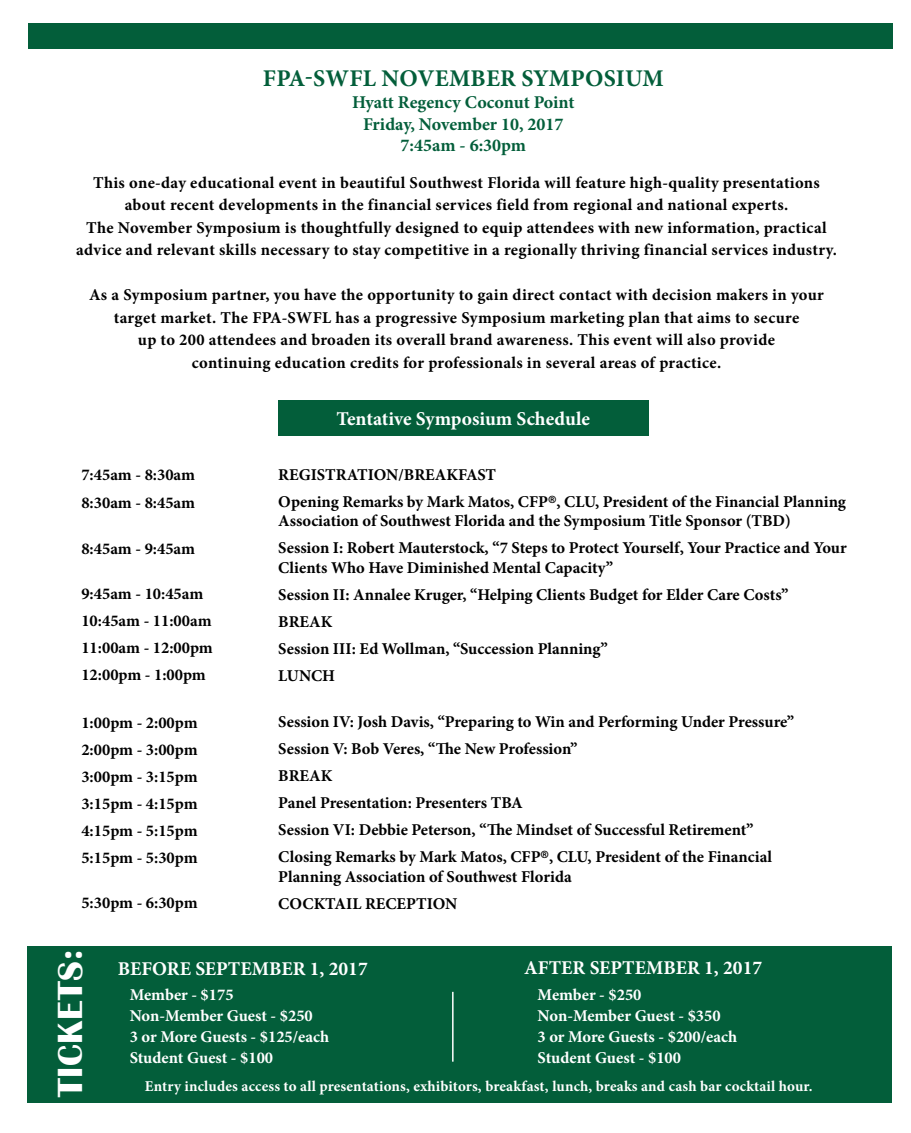
<style>
.page{position:relative;width:911px;height:1133px;background:#fff}
.page>*{position:absolute;margin:0;border:0;box-sizing:border-box;transform-origin:0 0}
.t1{font:700 36px "Britannic";letter-spacing:.02em;color:#fff}
.t2{font:700 24px "Minion Pro";letter-spacing:.01em;color:#035e3a}
.t3{font:700 19.5px "Minion Pro";color:#fff}
.t4{font:700 18px/21.6px "Minion Pro";color:#035e3a;text-align:center}
.t5{font:700 16.5px/27px "Minion Pro";letter-spacing:.005em;color:#000}
.t6{font:700 16.5px/21px "Minion Pro";letter-spacing:-.005em;color:#fff}
.t7{font:700 15px "Minion Pro";letter-spacing:.01em;color:#fff}
.s1{font-family:"Myriad"}
</style>
<div class="page">
<div style="left:28px;top:945px;width:864px;height:157px;background:#035e3a"></div>
<hr style="left:452px;top:991px;width:2px;height:70px;background:#fff">
<div style="left:278px;top:400px;width:370px;height:35px;background:#035e3a"></div>
<div style="left:28px;top:23px;width:864px;height:26px;background:#035e3a"></div>
<h2 class="t2" style="left:263px;top:62px;width:402px">FPA-SWFL NOVEMBER SYMPOSIUM</h2>
<p class="t4" style="left:352px;top:91px;width:224px">Hyatt Regency Coconut Point<br>Friday, November 10, 2017<br>7:45am - 6:30pm</p>
<p class="t5" style="left:76px;top:171px;width:762px;line-height:22.5px;text-align:center">This one-day educational event in beautiful Southwest Florida will feature high-quality presentations about recent developments in the financial services field from regional and national experts.<br>The November Symposium is thoughtfully designed to equip attendees with new information, practical advice and relevant skills necessary to stay competitive in a regionally thriving financial services industry.</p>
<p class="t5" style="left:89px;top:283px;width:736px;line-height:22.5px;text-align:center">As a Symposium partner, you have the opportunity to gain direct contact with decision makers in your target market. The FPA-SWFL has a progressive Symposium marketing plan that aims to secure<br>up to 200 attendees and broaden its overall brand awareness. This event will also provide<br>continuing education credits for professionals in several areas of practice.</p>
<p class="t5" style="left:81px;top:461px;width:115px">7:45am - 8:30am<br>8:30am - 8:45am</p>
<p class="t5" style="left:81px;top:535px;width:115px">8:45am - 9:45am</p>
<p class="t5" style="left:81px;top:580px;width:133px">9:45am - 10:45am<br>10:45am - 11:00am<br>11:00am - 12:00pm<br>12:00pm - 1:00pm</p>
<p class="t5" style="left:81px;top:708px;width:118px;text-align:justify">1:00pm - 2:00pm 2:00pm - 3:00pm 3:00pm - 3:15pm 3:15pm - 4:15pm 4:15pm - 5:15pm 5:15pm - 5:30pm</p>
<p class="t5" style="left:81px;top:888px;width:118px">5:30pm - 6:30pm</p>
<p class="t3" style="left:337px;top:405px;width:255px">Tentative Symposium Schedule</p>
<p class="t5" style="left:278px;top:461px;width:569px">REGISTRATION/BREAKFAST<br>Opening Remarks by Mark Matos, CFP<span class="s1">®</span>, CLU, President of the Financial Planning</p>
<p class="t5" style="left:278px;top:507px;width:570px">Association of Southwest Florida and the Symposium Title Sponsor (TBD)<br>Session I: Robert Mauterstock, “7 Steps to Protect Yourself, Your Practice and Your</p>
<p class="t5" style="left:278px;top:554px;width:512px">Clients Who Have Diminished Mental Capacity”<br>Session II: Annalee Kruger, “Helping Clients Budget for Elder Care Costs” BREAK<br>Session III: Ed Wollman, “Succession Planning”<br>LUNCH</p>
<p class="t5" style="left:278px;top:708px;width:517px">Session IV: Josh Davis, “Preparing to Win and Performing Under Pressure” Session V: Bob Veres, “The New Profession”<br>BREAK<br>Panel Presentation: Presenters TBA<br>Session VI: Debbie Peterson, “The Mindset of Successful Retirement” Closing Remarks by Mark Matos, CFP<span class="s1">®</span>, CLU, President of the Financial</p>
<p class="t5" style="left:278px;top:862px;width:295px">Planning Association of Southwest Florida<br>COCKTAIL RECEPTION</p>
<h1 class="t1" style="left:50px;top:1096px;width:149px;rotate:-90deg">TICKETS:</h1>
<p class="t3" style="left:118px;top:954px;width:252px">BEFORE SEPTEMBER 1, 2017</p>
<p class="t3" style="left:524px;top:954px;width:239px">AFTER SEPTEMBER 1, 2017</p>
<p class="t6" style="left:130px;top:983px;width:201px">Member - $175<br>Non-Member Guest - $250<br>3 or More Guests - $125/each<br>Student Guest - $100</p>
<p class="t7" style="left:145px;top:1075px;width:669px">Entry includes access to all presentations, exhibitors, breakfast, lunch, breaks and cash bar cocktail hour.</p>
<p class="t6" style="left:538px;top:983px;width:201px">Member - $250<br>Non-Member Guest - $350<br>3 or More Guests - $200/each<br>Student Guest - $100</p>
</div>
